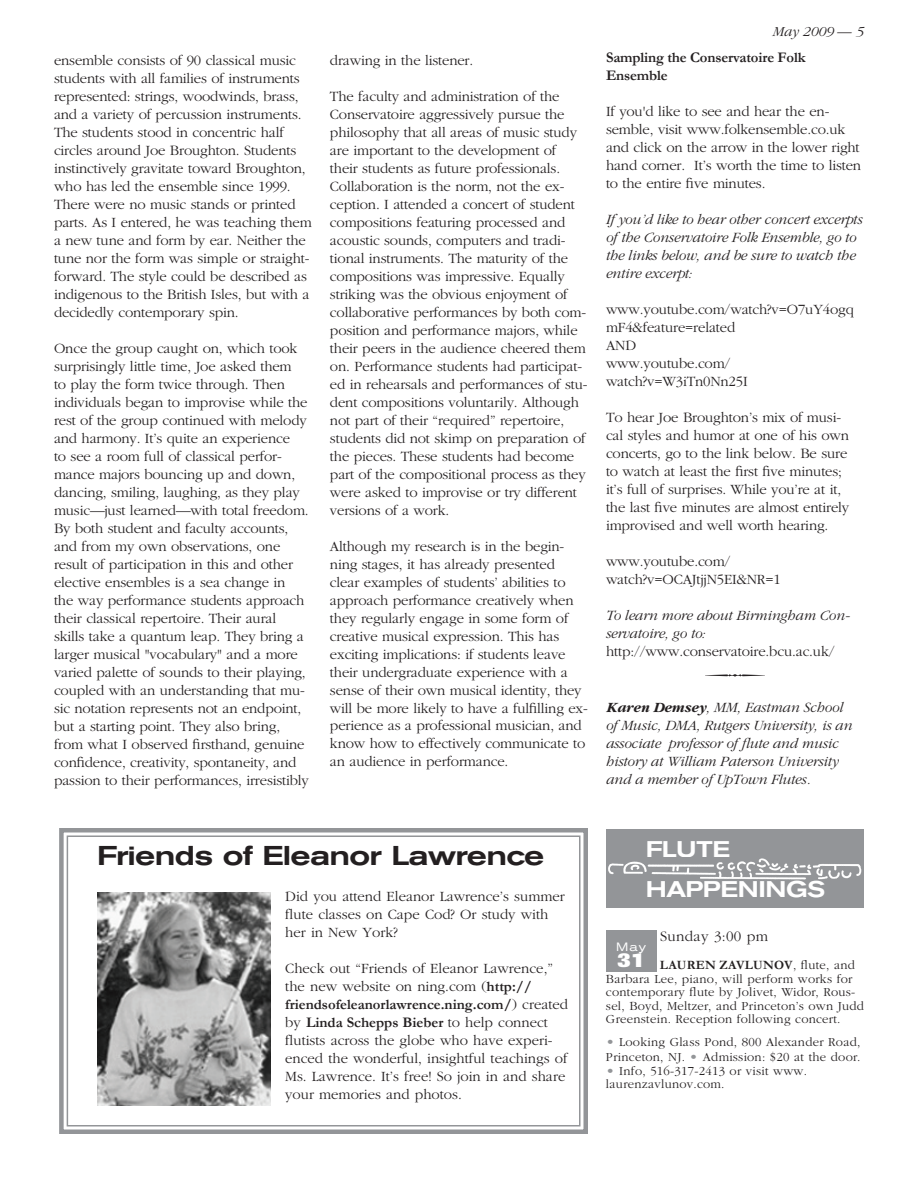
<style>
.page{position:relative;width:918px;height:1188px;background:#fff}
.page>*{position:absolute;margin:0;border:0;box-sizing:border-box;transform-origin:0 0}
.t1{font:500 expanded 27px "Akzidenz Grotesk BE";letter-spacing:-.03em;color:#231f20}
.t2{font:500 expanded 22.5px/40.5px "Akzidenz Grotesk BE";letter-spacing:-.02em;color:#fff}
.t3{font:800 21px "Imago";color:#fff}
.t4{font:300 15px "Garamond";letter-spacing:.02em;color:#231f20}
.t5{font:300 14.7px/18px "Garamond";letter-spacing:-.01em;color:#231f20}
.t6{font:italic 300 14.7px/18px "Garamond";letter-spacing:-.01em;color:#231f20}
.t7{font:700 14.7px/18px "Garamond";letter-spacing:-.01em;color:#231f20}
.t8{font:italic 700 14.7px "Garamond";letter-spacing:-.01em;color:#231f20}
.t9{font:italic 300 14.25px "Garamond";color:#231f20}
.t10{font:300 12.75px/13.5px "Garamond";letter-spacing:.02em;color:#231f20}
.t11{font:700 12.75px "Garamond";color:#231f20}
.t12{font:expanded 12px "Akzidenz Grotesk BE";color:#fff}
.s1{font-weight:700}
.s2{font-size:13.5px;color:#939598}
</style>
<div class="page">
<svg style="left:59px;top:828px;width:529px;height:306px"></svg>
<div style="left:67px;top:835px;width:514px;height:292px;border:2px solid #939598"></div>
<img style="left:97px;top:893px;width:174px;height:212px">
<div style="left:606px;top:930px;width:50px;height:42px;background:#939598"></div>
<div style="left:606px;top:830px;width:258px;height:78px;background:#939598"></div>
<img style="left:608px;top:858px;width:254px;height:21px">
<p class="t5" style="left:54px;top:52px;width:259px">ensemble consists of 90 classical music students with all families of instruments represented: strings, woodwinds, brass, and a variety of percussion instruments.<br>The students stood in concentric half circles around Joe Broughton. Students instinctively gravitate toward Broughton, who has led the ensemble since 1999.<br>There were no music stands or printed parts. As I entered, he was teaching them a new tune and form by ear. Neither the tune nor the form was simple or straight&shy;forward. The style could be described as indigenous to the British Isles, but with a decidedly contemporary spin.</p>
<p class="t5" style="left:54px;top:340px;width:256px">Once the group caught on, which took surprisingly little time, Joe asked them<br>to play the form twice through. Then individuals began to improvise while the rest of the group continued with melody and harmony. It’s quite an experience<br>to see a room full of classical perfor&shy;mance majors bouncing up and down, dancing, smiling, laughing, as they play music—just learned—with total freedom.<br>By both student and faculty accounts, and from my own observations, one result of participation in this and other elective ensembles is a sea change in<br>the way performance students approach their classical repertoire. Their aural skills take a quantum leap. They bring a larger musical "vocabulary" and a more varied palette of sounds to their playing, coupled with an understanding that mu&shy;sic notation represents not an endpoint, but a starting point. They also bring, from what I observed firsthand, genuine confidence, creativity, spontaneity, and passion to their performances, irresistibly</p>
<p class="t5" style="left:330px;top:51px;width:145px">drawing in the listener.</p>
<p class="t5" style="left:330px;top:87px;width:259px">The faculty and administration of the Conservatoire aggressively pursue the philosophy that all areas of music study are important to the development of their students as future professionals.<br>Collaboration is the norm, not the ex&shy;ception. I attended a concert of student compositions featuring processed and acoustic sounds, computers and tradi&shy;tional instruments. The maturity of the compositions was impressive. Equally striking was the obvious enjoyment of collaborative performances by both com&shy;position and performance majors, while their peers in the audience cheered them on. Performance students had participat&shy;ed in rehearsals and performances of stu&shy;dent compositions voluntarily. Although not part of their “required” repertoire, students did not skimp on preparation of the pieces. These students had become part of the compositional process as they were asked to improvise or try different versions of a work.</p>
<p class="t5" style="left:330px;top:537px;width:259px">Although my research is in the begin&shy;ning stages, it has already presented clear examples of students’ abilities to approach performance creatively when they regularly engage in some form of creative musical expression. This has exciting implications: if students leave their undergraduate experience with a sense of their own musical identity, they will be more likely to have a fulfilling ex&shy;perience as a professional musician, and know how to effectively communicate to an audience in performance.</p>
<p class="t9" style="left:773px;top:24px;width:93px">May 2009 — 5</p>
<p class="t7" style="left:606px;top:48px;width:201px">Sampling the Conservatoire Folk<br>Ensemble</p>
<p class="t5" style="left:606px;top:103px;width:257px">If you'd like to see and hear the en&shy;semble, visit www.folkensemble.co.uk and click on the arrow in the lower right hand corner. It’s worth the time to listen to the entire five minutes.</p>
<p class="t6" style="left:606px;top:211px;width:258px">If you’d like to hear other concert excerpts of the Conservatoire Folk Ensemble, go to the links below, and be sure to watch the entire excerpt:</p>
<p class="t5" style="left:606px;top:301px;width:249px">www.youtube.com/watch?v=O7uY4ogq mF4&amp;feature=related<br>AND<br>www.youtube.com/ watch?v=W3iTn0Nn25I</p>
<p class="t5" style="left:606px;top:409px;width:245px">To hear Joe Broughton’s mix of musi&shy;cal styles and humor at one of his own concerts, go to the link below. Be sure to watch at least the first five minutes; it’s full of surprises. While you’re at it, the last five minutes are almost entirely improvised and well worth hearing.</p>
<p class="t5" style="left:606px;top:553px;width:176px">www.youtube.com/ watch?v=OCAJtjjN5EI&amp;NR=1</p>
<p class="t6" style="left:606px;top:607px;width:246px">To learn more about Birmingham Con&shy;servatoire, go to:</p>
<p class="t5" style="left:606px;top:643px;width:230px">http://www.conservatoire.bcu.ac.uk/</p>
<p class="t6" style="left:606px;top:698px;width:248px;text-indent:98px">▲, MM, Eastman School of Music, DMA, Rutgers University, is an associate professor of flute and music history at William Paterson University and a member of UpTown Flutes.</p>
<p class="t8" style="left:606px;top:699px;width:102px">Karen Demsey</p>
<h1 class="t1" style="left:97px;top:840px;width:449px">Friends of Eleanor Lawrence</h1>
<p class="t5" style="left:285px;top:888px;width:281px">Did you attend Eleanor Lawrence’s summer flute classes on Cape Cod? Or study with her in New York?</p>
<p class="t5" style="left:285px;top:960px;width:284px">Check out “Friends of Eleanor Lawrence,” the new website on ning.com (<span class="s1">http:// friendsofeleanorlawrence.ning.com/</span>) created by <span class="s1">Linda Schepps Bieber</span> to help connect flutists across the globe who have experi&shy;enced the wonderful, insightful teachings of Ms. Lawrence. It’s free! So join in and share your memories and photos.</p>
<h2 class="t2" style="left:646px;top:829px;width:181px">FLUTE<br>HAPPENINGS</h2>
<p class="t4" style="left:660px;top:929px;width:109px">Sunday 3:00 pm</p>
<p class="t11" style="left:660px;top:957px;width:27px">LAURE</p>
<p class="t12" style="left:616px;top:940px;width:31px">May</p>
<h3 class="t3" style="left:618px;top:947px;width:29px">31</h3>
<p class="t10" style="left:606px;top:958px;width:260px;text-indent:99px"><span class="s1">N ZAVLUNOV</span>, flute, and Barbara Lee, piano, will perform works for contemporary flute by Jolivet, Widor, Rous&shy;sel, Boyd, Meltzer, and Princeton’s own Judd Greenstein. Reception following concert.</p>
<p class="t10" style="left:606px;top:1035px;width:256px;line-height:14.2px"><span class="s2">•</span> Looking Glass Pond, 800 Alexander Road,<br>Princeton, NJ. <span class="s2">•</span> Admission: $20 at the door.</p>
<p class="t10" style="left:606px;top:1064px;width:203px"><span class="s2">•</span> Info, 516-317-2413 or visit www. laurenzavlunov.com.</p>
</div>
